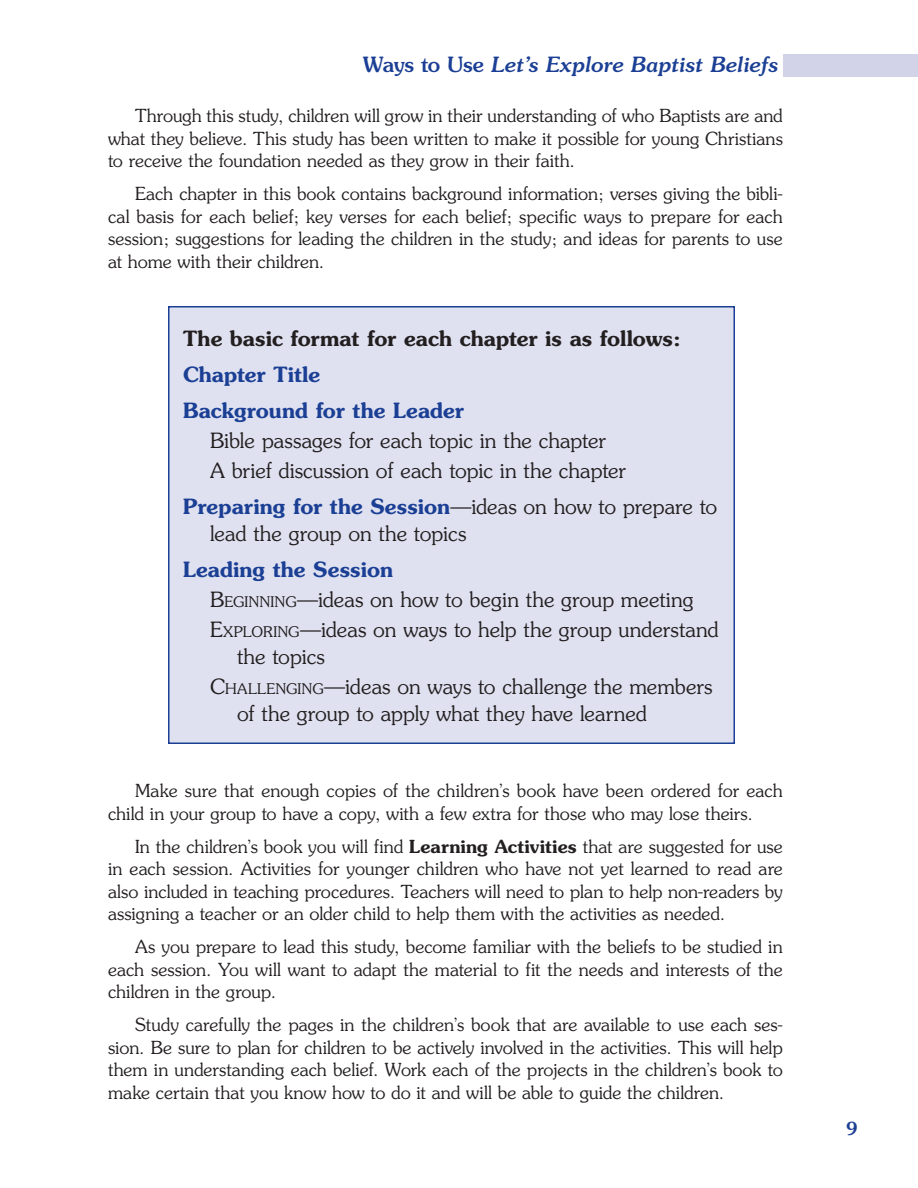
<style>
.page{position:relative;width:918px;height:1188px;background:#fff}
.page>*{position:absolute;margin:0;border:0;box-sizing:border-box;transform-origin:0 0}
.list{font:300 21px/27px "Souvenir";letter-spacing:-.005em;color:#231f20}
.list-2{font:600 21px "Souvenir";color:#1b3f94}
.t_w_sa{font:600 21px "Souvenir";color:#231f20}
.t1{font:italic 500 21px "Souvenir";letter-spacing:-.01em;color:#1b3f94}
.t{font:300 18px/22.5px "Souvenir";color:#231f20;text-align:justify}
.t_w_sa-2{font:300 18px/22.5px "Souvenir";color:#231f20;text-align:justify}
.t2{font:500 18px "Souvenir";color:#1b3f94}
.s1{font-style:normal}
.s2{font-weight:600;color:#1b3f94}
.s3{font-style:inherit}
.s4{font-size:14.7px}
.s5{font-weight:600}
</style>
<div class="page">
<div style="left:783px;top:54px;width:135px;height:22px;background:#d2d3e8"></div>
<div style="left:169px;top:307px;width:565px;height:436px;background:#dfe1f0"></div>
<div style="left:168px;top:306px;width:567px;height:438px;border:2px solid #1b3f94"></div>
<p class="t1" style="left:363px;top:52px;width:417px"><span class="s1">Ways to Use</span> Let’s Explore Baptist Beliefs</p>
<p class="t_w_sa-2" style="left:108px;top:105px;width:676px;text-indent:27px">Through this study, children will grow in their understanding of who Baptists are and what they believe. This study has been written to make it possible for young Christians to receive the foundation needed as they grow in their faith.</p>
<p class="t" style="left:108px;top:183px;width:677px;text-indent:27px">Each chapter in this book contains background information; verses giving the bibli&shy;cal basis for each belief; key verses for each belief; specific ways to prepare for each session; suggestions for leading the children in the study; and ideas for parents to use at home with their children.</p>
<p class="t_w_sa" style="left:183px;top:325px;width:499px">The basic format for each chapter is as follows:</p>
<p class="list-2" style="left:183px;top:361px;width:139px">Chapter Title</p>
<p class="list-2" style="left:183px;top:397px;width:283px">Background for the Leader</p>
<p class="list" style="left:210px;top:427px;width:398px">Bible passages for each topic in the chapter</p>
<p class="list" style="left:210px;top:457px;width:418px">A brief discussion of each topic in the chapter</p>
<p class="list" style="left:210px;top:493px;width:509px;text-indent:-27px"><span class="s2">Preparing for the Session</span>—ideas on how to prepare to lead the group on the topics</p>
<p class="list-2" style="left:183px;top:556px;width:212px">Leading the Session</p>
<p class="list" style="left:210px;top:586px;width:485px"><span class="s3">B</span><span class="s4">EGINNING</span>—ideas on how to begin the group meeting</p>
<p class="list" style="left:237px;top:616px;width:483px;text-indent:-27px"><span class="s3">E</span><span class="s4">XPLORING</span>—ideas on ways to help the group understand the topics</p>
<p class="list" style="left:237px;top:673px;width:477px;text-indent:-27px"><span class="s3">C</span><span class="s4">HALLENGING</span>—ideas on ways to challenge the members of the group to apply what they have learned</p>
<p class="t_w_sa-2" style="left:108px;top:780px;width:676px;text-indent:27px">Make sure that enough copies of the children’s book have been ordered for each child in your group to have a copy, with a few extra for those who may lose theirs.</p>
<p class="t" style="left:108px;top:835px;width:676px;text-indent:27px">In the children’s book you will find <span class="s5">Learning Activities</span> that are suggested for use in each session. Activities for younger children who have not yet learned to read are also included in teaching procedures. Teachers will need to plan to help non-readers by assigning a teacher or an older child to help them with the activities as needed.</p>
<p class="t" style="left:108px;top:936px;width:676px;text-indent:27px">As you prepare to lead this study, become familiar with the beliefs to be studied in each session. You will want to adapt the material to fit the needs and interests of the children in the group.</p>
<p class="t" style="left:108px;top:1014px;width:677px;text-indent:27px">Study carefully the pages in the children’s book that are available to use each ses&shy;sion. Be sure to plan for children to be actively involved in the activities. This will help them in understanding each belief. Work each of the projects in the children’s book to make certain that you know how to do it and will be able to guide the children.</p>
<p class="t2" style="left:846px;top:1117px;width:13px">9</p>
</div>
